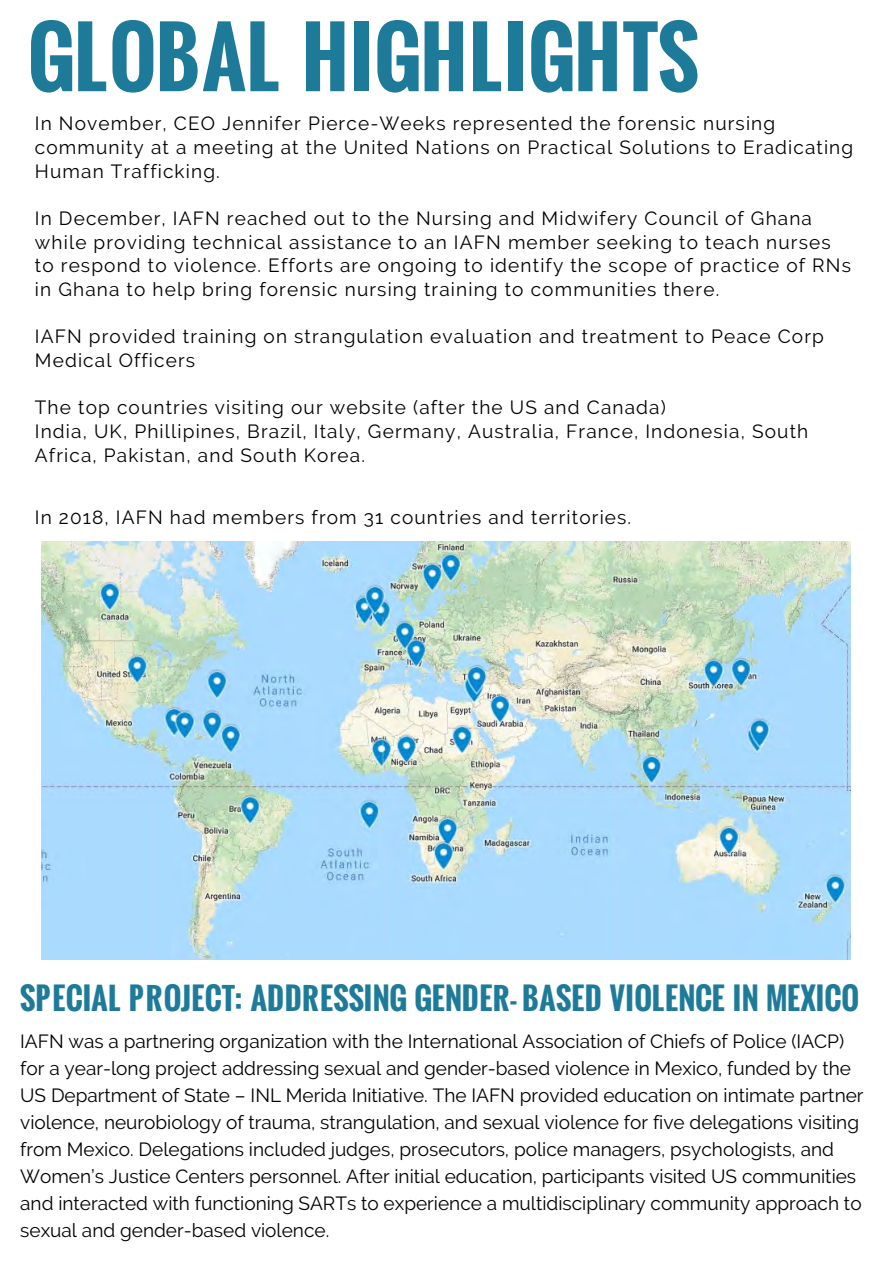
<style>
.page{position:relative;width:893px;height:1263px;background:#fff}
.page>*{position:absolute;margin:0;border:0;box-sizing:border-box;transform-origin:0 0}
.t1{font:700 79.5px "Oswald";letter-spacing:.02em;color:#1d7b99}
.t2{font:700 29.85px "Oswald";letter-spacing:.015em;color:#1d7b99}
.t3{font:19.05px/23.7px "Raleway";letter-spacing:.06em;color:#000}
.t4{font:19.05px/27px "Raleway";color:#000}
</style>
<div class="page">
<img style="left:42px;top:542px;width:808px;height:417px">
<h1 class="t1" style="left:28px;top:-3px;width:673px">GLOBAL HIGHLIGHTS</h1>
<p class="t3" style="left:35px;top:112px;width:820px">In November, CEO Jennifer Pierce-Weeks represented the forensic nursing community at a meeting at the United Nations on Practical Solutions to Eradicating<br>Human Trafficking.</p>
<p class="t3" style="left:35px;top:206px;width:817px">In December, IAFN reached out to the Nursing and Midwifery Council of Ghana while providing technical assistance to an IAFN member seeking to teach nurses to respond to violence. Efforts are ongoing to identify the scope of practice of RNs in Ghana to help bring forensic nursing training to communities there.</p>
<p class="t3" style="left:35px;top:325px;width:791px">IAFN provided training on strangulation evaluation and treatment to Peace Corp<br>Medical Officers</p>
<p class="t3" style="left:35px;top:396px;width:775px">The top countries visiting our website (after the US and Canada)<br>India, UK, Phillipines, Brazil, Italy, Germany, Australia, France, Indonesia, South<br>Africa, Pakistan, and South Korea.</p>
<p class="t3" style="left:35px;top:505px;width:598px">In 2018, IAFN had members from 31 countries and territories.</p>
<h2 class="t2" style="left:20px;top:975px;width:840px">SPECIAL PROJECT: ADDRESSING GENDER- BASED VIOLENCE IN MEXICO</h2>
<p class="t4" style="left:20px;top:1028px;width:845px">IAFN was a partnering organization with the International Association of Chiefs of Police (IACP) for a year-long project addressing sexual and gender-based violence in Mexico, funded by the US Department of State – INL Merida Initiative. The IAFN provided education on intimate partner violence, neurobiology of trauma, strangulation, and sexual violence for five delegations visiting from Mexico. Delegations included judges, prosecutors, police managers, psychologists, and Women’s Justice Centers personnel. After initial education, participants visited US communities and interacted with functioning SARTs to experience a multidisciplinary community approach to sexual and gender-based violence.</p>
</div>
